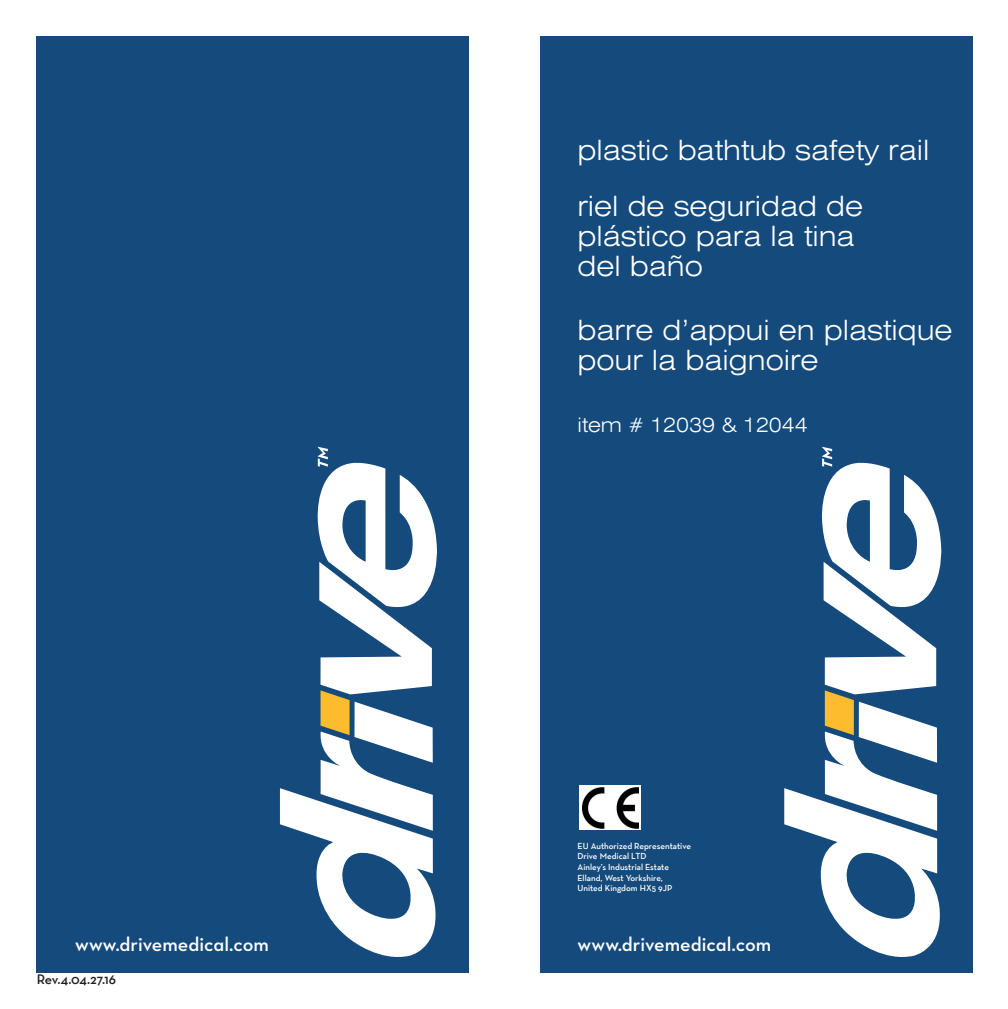
<style>
.page{position:relative;width:1008px;height:1009px;background:#fff}
.page>*{position:absolute;margin:0;border:0;box-sizing:border-box;transform-origin:0 0}
.t1{font:300 expanded 28px/30px "Swiss 721 BT";color:#fff}
.t2{font:20px "Neutraface Text Demi Alt";color:#fff}
.t3{font:300 expanded 20px "Swiss 721 BT";color:#fff}
.Copy_of_Normal{font:14px "Neutraface Text TT Demi Alt";letter-spacing:-.015em;color:#231f20}
.t4{font:600 8.8px "Neutraface Text TT";color:#fff}
</style>
<div class="page">
<div style="left:540px;top:36px;width:432px;height:936px;background:#144a7c"></div>
<svg style="left:784px;top:446px;width:158px;height:510px"></svg>
<div style="left:36px;top:36px;width:432px;height:936px;background:#144a7c"></div>
<svg style="left:280px;top:446px;width:157px;height:510px"></svg>
<div style="left:578px;top:785px;width:62px;height:44px;background:#fff"></div>
<img style="left:582px;top:787px;width:56px;height:40px">
<p class="t1" style="left:577px;top:135px;width:353px">plastic bathtub safety rail</p>
<p class="t1" style="left:577px;top:191px;width:287px">riel de seguridad de</p>
<p class="t1" style="left:577px;top:221px;width:279px">plástico para la tina</p>
<p class="t1" style="left:577px;top:251px;width:127px">del baño</p>
<p class="t1" style="left:577px;top:314px;width:376px">barre d’appui en plastique pour la baignoire</p>
<p class="t3" style="left:577px;top:412px;width:232px">item # 12039 &amp; 12044</p>
<p class="t4" style="left:577px;top:839px;width:115px">EU Authorized Representative</p>
<p class="t4" style="left:577px;top:850px;width:70px">Drive Medical LTD</p>
<p class="t4" style="left:577px;top:861px;width:93px">Ainley’s Industrial Estate</p>
<p class="t4" style="left:577px;top:871px;width:87px">Elland, West Yorkshire,</p>
<p class="t4" style="left:577px;top:882px;width:96px">United Kingdom HX5 9JP</p>
<p class="t2" style="left:75px;top:931px;width:195px">www.drivemedical.com</p>
<p class="t2" style="left:577px;top:931px;width:195px">www.drivemedical.com</p>
<p class="Copy_of_Normal" style="left:37px;top:969px;width:81px">Rev.4.04.27.16</p>
</div>
